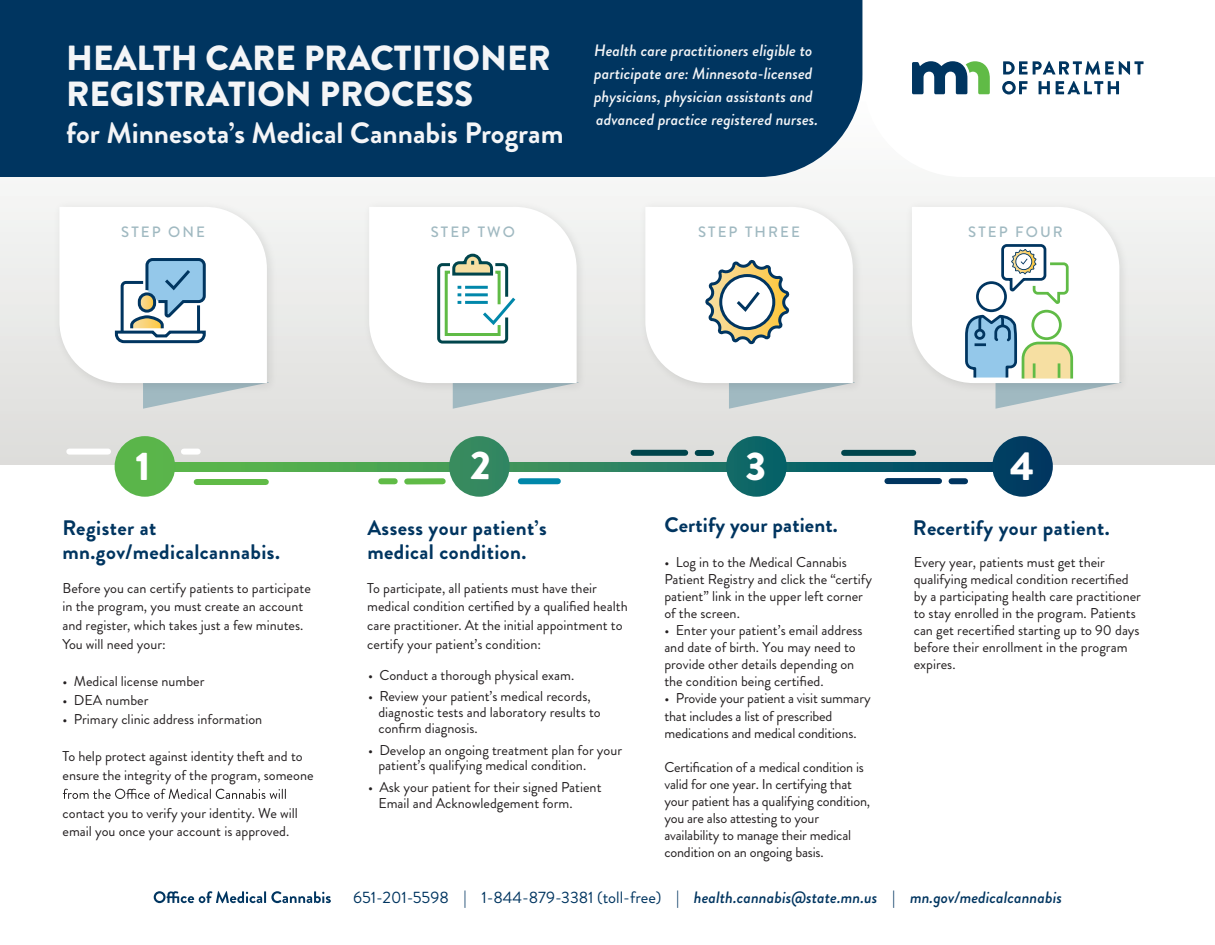
<style>
.page{position:relative;width:1215px;height:945px;background:#fff}
.page>*{position:absolute;margin:0;border:0;box-sizing:border-box;transform-origin:0 0}
.t1{font:900 40.05px "Brandon Grotesque";color:#fff}
.t2{font:900 34.95px/36.5px "Brandon Grotesque";color:#f4f5f7}
.t3{font:700 29.4px "Brandon Grotesque";color:#f4f5f7}
.t4{font:700 21px/24px "Brandon Grotesque";letter-spacing:.02em;color:#003560}
.t5{font:italic 500 16.5px/22.8px "Brandon Grotesque";color:#f4f5f7}
.t6{font:italic 500 16.5px "Brandon Grotesque";color:#003560}
.t7{font:500 15px "Brandon Grotesque";letter-spacing:.14em;color:#a0b9c1}
.t8{font:14.25px/17.1px "Brandon Grotesque";color:#231f20}
.s1{font-weight:400;font-style:normal}
</style>
<div class="page">
<div style="left:521px;top:478px;width:37px;height:6px;background:#0087aa"></div>
<svg style="left:0;top:196px;width:1215px;height:268px;background:#e4e4e2"></svg>
<div style="left:0;top:0;width:863px;height:177px;background:#003560"></div>
<svg style="left:175px;top:463px;width:817px;height:9px;background:#2f845b"></svg>
<div style="left:115px;top:436px;width:60px;height:61px;background:#5ab54a;border-radius:30px"></div>
<div style="left:726px;top:436px;width:61px;height:61px;background:#0b6567;border-radius:30px"></div>
<div style="left:992px;top:436px;width:61px;height:61px;background:#013b61;border-radius:30px"></div>
<svg style="left:63px;top:789px;width:223px;height:10px"></svg>
<svg style="left:912px;top:61px;width:78px;height:33px"></svg>
<svg style="left:1003px;top:61px;width:141px;height:14px"></svg>
<svg style="left:1002px;top:81px;width:26px;height:13px"></svg>
<svg style="left:1039px;top:81px;width:11px;height:13px"></svg>
<svg style="left:1056px;top:81px;width:63px;height:13px"></svg>
<img style="left:49px;top:197px;width:232px;height:201px">
<img style="left:359px;top:197px;width:232px;height:201px">
<img style="left:635px;top:197px;width:232px;height:201px">
<div style="left:197px;top:479px;width:69px;height:6px;background:#60bb46"></div>
<div style="left:844px;top:450px;width:69px;height:6px;background:#00454c"></div>
<div style="left:407px;top:478px;width:36px;height:6px;background:#60bb46"></div>
<div style="left:381px;top:478px;width:14px;height:6px;background:#60bb46"></div>
<div style="left:634px;top:450px;width:51px;height:6px;background:#00454c"></div>
<div style="left:698px;top:450px;width:13px;height:6px;background:#00454c"></div>
<div style="left:887px;top:478px;width:52px;height:6px;background:#003560"></div>
<div style="left:952px;top:478px;width:13px;height:6px;background:#003560"></div>
<div style="left:184px;top:449px;width:14px;height:6px;background:#fff"></div>
<div style="left:69px;top:449px;width:39px;height:6px;background:#fff"></div>
<img style="left:902px;top:197px;width:232px;height:201px">
<svg style="left:154px;top:891px;width:177px;height:12px"></svg>
<svg style="left:59px;top:207px;width:210px;height:202px"></svg>
<svg style="left:369px;top:207px;width:210px;height:202px"></svg>
<hr style="left:465px;top:301px;width:23px;height:3px;background:#0087aa">
<svg style="left:645px;top:207px;width:210px;height:214px"></svg>
<svg style="left:912px;top:207px;width:209px;height:202px"></svg>
<svg style="left:449px;top:436px;width:61px;height:61px;background:#5e9f7f"></svg>
<h2 class="t2" style="left:66px;top:40px;width:486px">HEALTH CARE PRACTITIONER<br>REGISTRATION PROCESS</h2>
<h3 class="t3" style="left:66px;top:112px;width:499px">for Minnesota’s Medical Cannabis Program</h3>
<p class="t5" style="left:594px;top:39px;width:226px">Health care practitioners eligible to participate are: Minnesota-licensed physicians, physician assistants and advanced practice registered nurses.</p>
<p class="t7" style="left:121px;top:222px;width:85px">STEP ONE</p>
<p class="t7" style="left:431px;top:222px;width:86px">STEP TWO</p>
<p class="t7" style="left:698px;top:222px;width:103px">STEP THREE</p>
<p class="t7" style="left:968px;top:222px;width:96px">STEP FOUR</p>
<h1 class="t1" style="left:135px;top:437px;width:16px">1</h1>
<h1 class="t1" style="left:745px;top:437px;width:22px">3</h1>
<h1 class="t1" style="left:1010px;top:437px;width:26px">4</h1>
<h3 class="t4" style="left:63px;top:516px;width:219px">Register at mn.gov/medicalcannabis.</h3>
<h3 class="t4" style="left:367px;top:516px;width:181px">Assess your patient’s medical condition.</h3>
<h3 class="t4" style="left:664px;top:513px;width:175px">Certify your patient.</h3>
<h3 class="t4" style="left:913px;top:516px;width:198px">Recertify your patient.</h3>
<p class="t8" style="left:664px;top:553px;width:209px">• Log in to the Medical Cannabis<br>Patient Registry and click the “certify patient” link in the upper left corner of the screen.</p>
<p class="t8" style="left:664px;top:622px;width:200px">• Enter your patient’s email address and date of birth. You may need to provide other details depending on the condition being certified.</p>
<p class="t8" style="left:664px;top:690px;width:208px">• Provide your patient a visit summary that includes a list of prescribed medications and medical conditions.</p>
<p class="t8" style="left:664px;top:759px;width:207px">Certification of a medical condition is valid for one year. In certifying that your patient has a qualifying condition, you are also attesting to your availability to manage their medical condition on an ongoing basis.</p>
<p class="t8" style="left:914px;top:553px;width:229px">Every year, patients must get their qualifying medical condition recertified by a participating health care practitioner to stay enrolled in the program. Patients can get recertified starting up to 90 days before their enrollment in the program expires.</p>
<p class="t8" style="left:63px;top:578px;width:250px;line-height:18.8px">Before you can certify patients to participate in the program, you must create an account and register, which takes just a few minutes.<br>You will need your:</p>
<p class="t8" style="left:63px;top:673px;width:144px">• Medical license number</p>
<p class="t8" style="left:63px;top:692px;width:88px">• DEA number</p>
<p class="t8" style="left:63px;top:711px;width:201px">• Primary clinic address information</p>
<p class="t8" style="left:63px;top:747px;width:253px;line-height:18.8px">To help protect against identity theft and to ensure the integrity of the program, someone</p>
<p class="t8" style="left:63px;top:804px;width:237px;line-height:18.8px">contact you to verify your identity. We will email you once your account is approved.</p>
<p class="t8" style="left:367px;top:578px;width:262px;line-height:18.8px">To participate, all patients must have their medical condition certified by a qualified health care practitioner. At the initial appointment to certify your patient’s condition:</p>
<p class="t8" style="left:368px;top:666px;width:208px">• Conduct a thorough physical exam.</p>
<p class="t8" style="left:378px;top:689px;width:224px;line-height:15.8px;text-indent:-10px">• Review your patient’s medical records, diagnostic tests and laboratory results to confirm diagnosis.</p>
<p class="t8" style="left:378px;top:742px;width:245px;line-height:15.8px;text-indent:-10px">• Develop an ongoing treatment plan for your patient’s qualifying medical condition.</p>
<p class="t8" style="left:378px;top:779px;width:225px;line-height:15.8px;text-indent:-10px">• Ask your patient for their signed Patient<br>Email and Acknowledgement form.</p>
<p class="t6" style="left:353px;top:886px;width:710px"><span class="s1">651-201-5598 | 1-844-879-3381 (toll-free) |</span> health.cannabis@state.mn.us <span class="s1">|</span> mn.gov/medicalcannabis</p>
</div>
